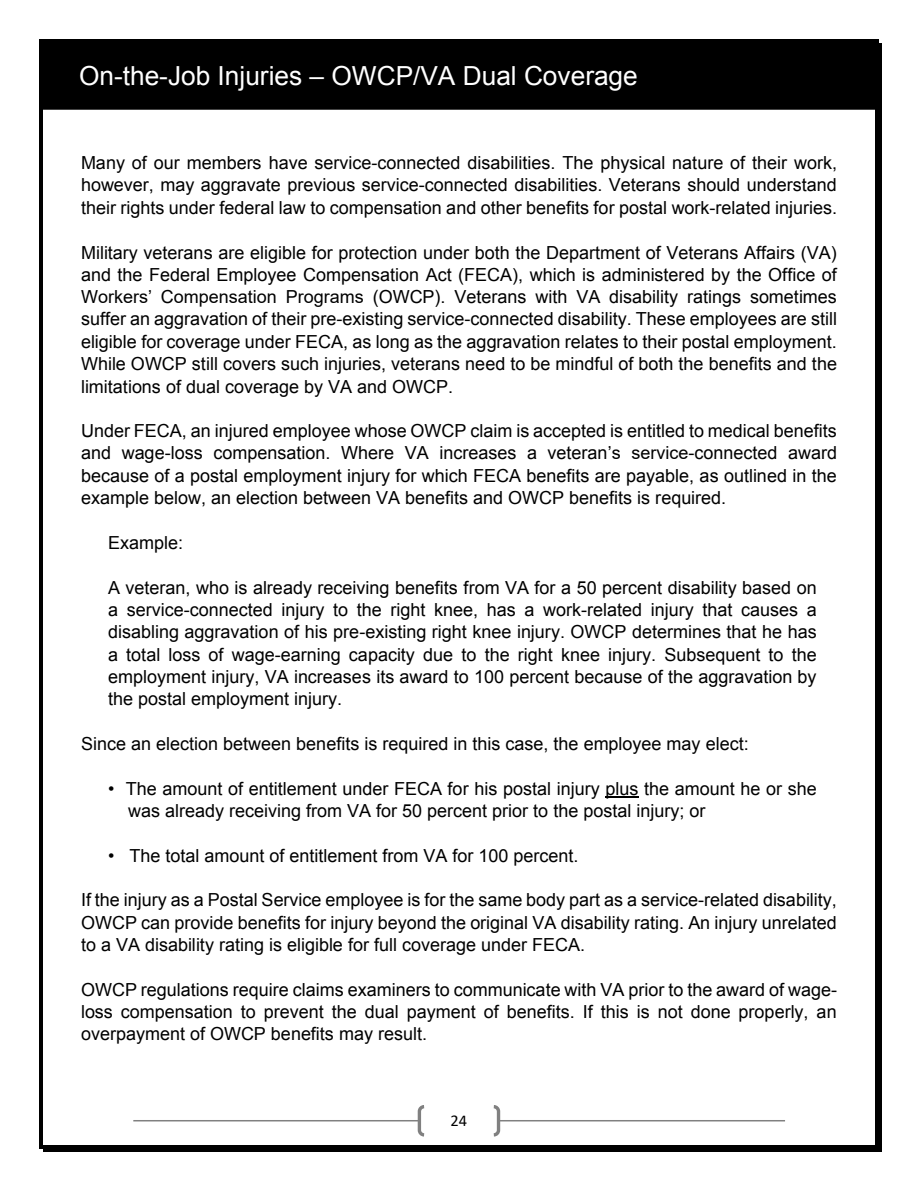
<style>
.page{position:relative;width:918px;height:1188px;background:#fff}
.page>*{position:absolute;margin:0;border:0;box-sizing:border-box;transform-origin:0 0}
.t1{font:26.25px "Arial";color:#fff}
.t2{font:18px/22.4px "Arial";color:#000;text-align:justify}
.t3{font:16.5px "Calibri";color:#000}
</style>
<div class="page">
<hr style="left:133px;top:1120px;width:652px;height:1px;background:#808080">
<svg style="left:416px;top:1105px;width:86px;height:32px"></svg>
<hr style="left:605px;top:796px;width:33px;height:2px;background:#000">
<div style="left:40px;top:40px;width:838px;height:69px;background:#000"></div>
<div style="left:40px;top:39px;width:839px;height:71px;border:2px solid #000"></div>
<svg style="left:39px;top:39px;width:4px;height:4px"></svg>
<hr style="left:43px;top:39px;width:832px;height:4px;background:#000">
<svg style="left:875px;top:39px;width:4px;height:4px"></svg>
<hr style="left:39px;top:43px;width:4px;height:1102px;background:#000">
<hr style="left:879px;top:43px;width:3px;height:1102px;background:#000">
<hr style="left:875px;top:43px;width:4px;height:1102px;background:#000">
<svg style="left:39px;top:1145px;width:4px;height:4px"></svg>
<hr style="left:43px;top:1149px;width:832px;height:3px;background:#000">
<hr style="left:43px;top:1145px;width:832px;height:4px;background:#000">
<svg style="left:875px;top:1145px;width:7px;height:7px"></svg>
<p class="t1" style="left:79px;top:58px;width:560px">On-the-Job Injuries – OWCP/VA Dual Coverage</p>
<p class="t2" style="left:81px;top:152px;width:758px">Many of our members have service-connected disabilities. The physical nature of their work, however, may aggravate previous service-connected disabilities. Veterans should understand their rights under federal law to compensation and other benefits for postal work-related injuries.</p>
<p class="t2" style="left:81px;top:241px;width:758px">Military veterans are eligible for protection under both the Department of Veterans Affairs (VA) and the Federal Employee Compensation Act (FECA), which is administered by the Office of Workers’ Compensation Programs (OWCP). Veterans with VA disability ratings sometimes suffer an aggravation of their pre-existing service-connected disability. These employees are still eligible for coverage under FECA, as long as the aggravation relates to their postal employment.<br>While OWCP still covers such injuries, veterans need to be mindful of both the benefits and the limitations of dual coverage by VA and OWCP.</p>
<p class="t2" style="left:81px;top:420px;width:758px">Under FECA, an injured employee whose OWCP claim is accepted is entitled to medical benefits and wage-loss compensation. Where VA increases a veteran’s service-connected award because of a postal employment injury for which FECA benefits are payable, as outlined in the example below, an election between VA benefits and OWCP benefits is required.</p>
<p class="t2" style="left:108px;top:532px;width:76px">Example:</p>
<p class="t2" style="left:108px;top:576px;width:710px">A veteran, who is already receiving benefits from VA for a 50 percent disability based on a service-connected injury to the right knee, has a work-related injury that causes a disabling aggravation of his pre-existing right knee injury. OWCP determines that he has a total loss of wage-earning capacity due to the right knee injury. Subsequent to the employment injury, VA increases its award to 100 percent because of the aggravation by the postal employment injury.</p>
<p class="t2" style="left:81px;top:733px;width:669px">Since an election between benefits is required in this case, the employee may elect:</p>
<p class="t2" style="left:128px;top:777px;width:690px;text-indent:-20px">• The amount of entitlement under FECA for his postal injury plus the amount he or she was already receiving from VA for 50 percent prior to the postal injury; or</p>
<p class="t2" style="left:108px;top:844px;width:472px">• The total amount of entitlement from VA for 100 percent.</p>
<p class="t2" style="left:81px;top:889px;width:757px">If the injury as a Postal Service employee is for the same body part as a service-related disability, OWCP can provide benefits for injury beyond the original VA disability rating. An injury unrelated to a VA disability rating is eligible for full coverage under FECA.</p>
<p class="t2" style="left:81px;top:978px;width:758px">OWCP regulations require claims examiners to communicate with VA prior to the award of wage&shy;loss compensation to prevent the dual payment of benefits. If this is not done properly, an overpayment of OWCP benefits may result.</p>
<p class="t3" style="left:451px;top:1109px;width:18px">24</p>
</div>
